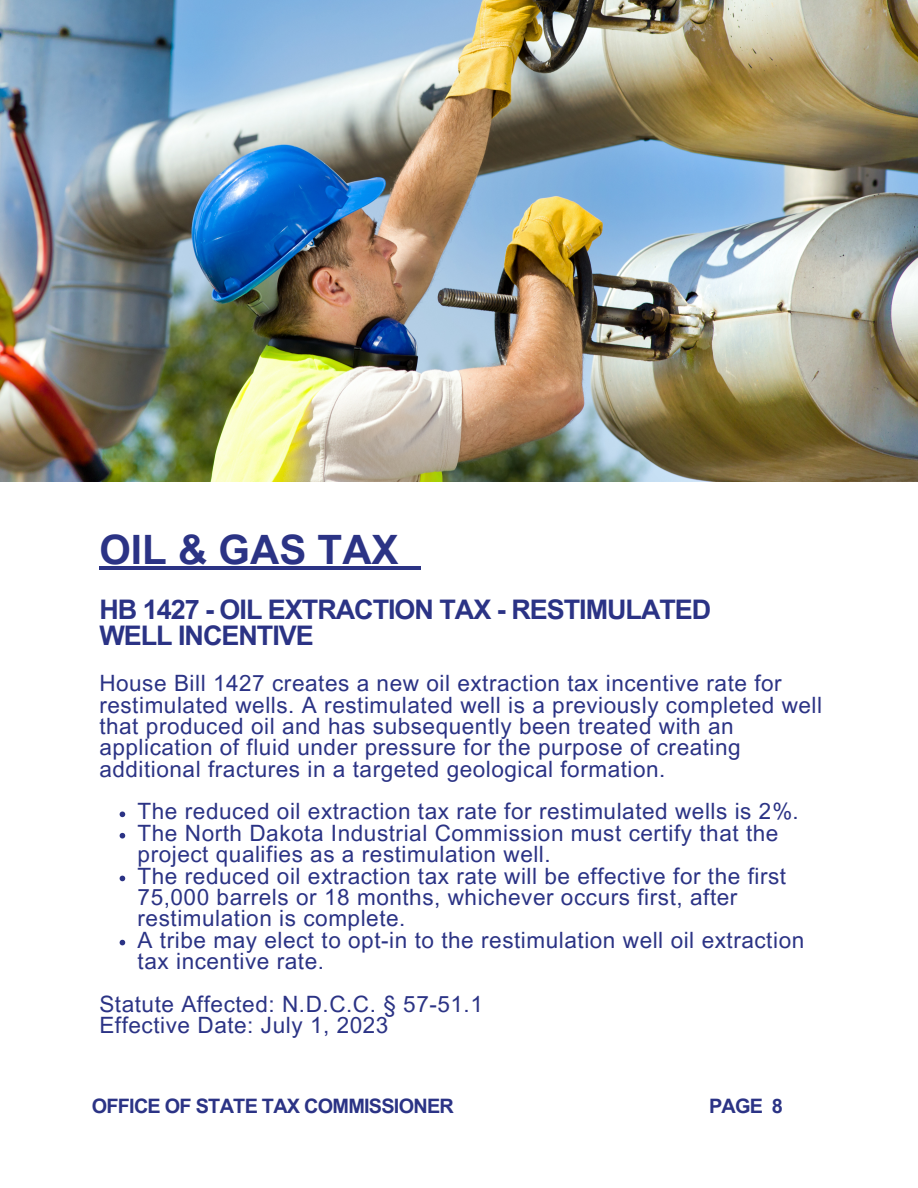
<style>
.page{position:relative;width:918px;height:1188px;background:#fff}
.page>*{position:absolute;margin:0;border:0;box-sizing:border-box;transform-origin:0 0}
.t1{font:700 40.5px "Arial MT Pro";color:#2b3385}
.t2{font:700 27px "Arial MT Pro";letter-spacing:-.04em;color:#2b3385}
.t3{font:22.5px/21.3px "Arial MT Pro";letter-spacing:.025em;color:#2b3385}
.t4{font:700 19.95px "Arial MT Pro";letter-spacing:-.04em;color:#2b3385}
</style>
<div class="page">
<hr style="left:99px;top:566px;width:300px;height:4px;background:#2b3385">
<hr style="left:399px;top:566px;width:22px;height:4px;background:#2b3385">
<svg style="left:120px;top:812px;width:5px;height:5px"></svg>
<svg style="left:120px;top:833px;width:5px;height:6px"></svg>
<svg style="left:120px;top:876px;width:5px;height:5px"></svg>
<svg style="left:120px;top:940px;width:5px;height:5px"></svg>
<img style="left:0;top:0;width:918px;height:482px">
<p class="t1" style="left:99px;top:535px;width:301px">OIL &amp; GAS TAX</p>
<p class="t2" style="left:99px;top:600px;width:614px">HB 1427 - OIL EXTRACTION TAX - RESTIMULATED</p>
<p class="t2" style="left:99px;top:626px;width:216px">WELL INCENTIVE</p>
<p class="t3" style="left:99px;top:675px;width:724px">House Bill 1427 creates a new oil extraction tax incentive rate for restimulated wells. A restimulated well is a previously completed well that produced oil and has subsequently been treated with an application of fluid under pressure for the purpose of creating additional fractures in a targeted geological formation.</p>
<p class="t3" style="left:138px;top:804px;width:663px">The reduced oil extraction tax rate for restimulated wells is 2%.</p>
<p class="t3" style="left:138px;top:825px;width:642px">The North Dakota Industrial Commission must certify that the project qualifies as a restimulation well.</p>
<p class="t3" style="left:138px;top:868px;width:650px">The reduced oil extraction tax rate will be effective for the first<br>75,000 barrels or 18 months, whichever occurs first, after restimulation is complete.</p>
<p class="t3" style="left:138px;top:932px;width:668px">A tribe may elect to opt-in to the restimulation well oil extraction tax incentive rate.</p>
<p class="t3" style="left:99px;top:996px;width:385px">Statute Affected: N.D.C.C. § 57-51.1</p>
<p class="t3" style="left:99px;top:1017px;width:291px">Effective Date: July 1, 2023</p>
<p class="t4" style="left:92px;top:1098px;width:364px">OFFICE OF STATE TAX COMMISSIONER</p>
<p class="t4" style="left:709px;top:1098px;width:75px">PAGE 8</p>
</div>
